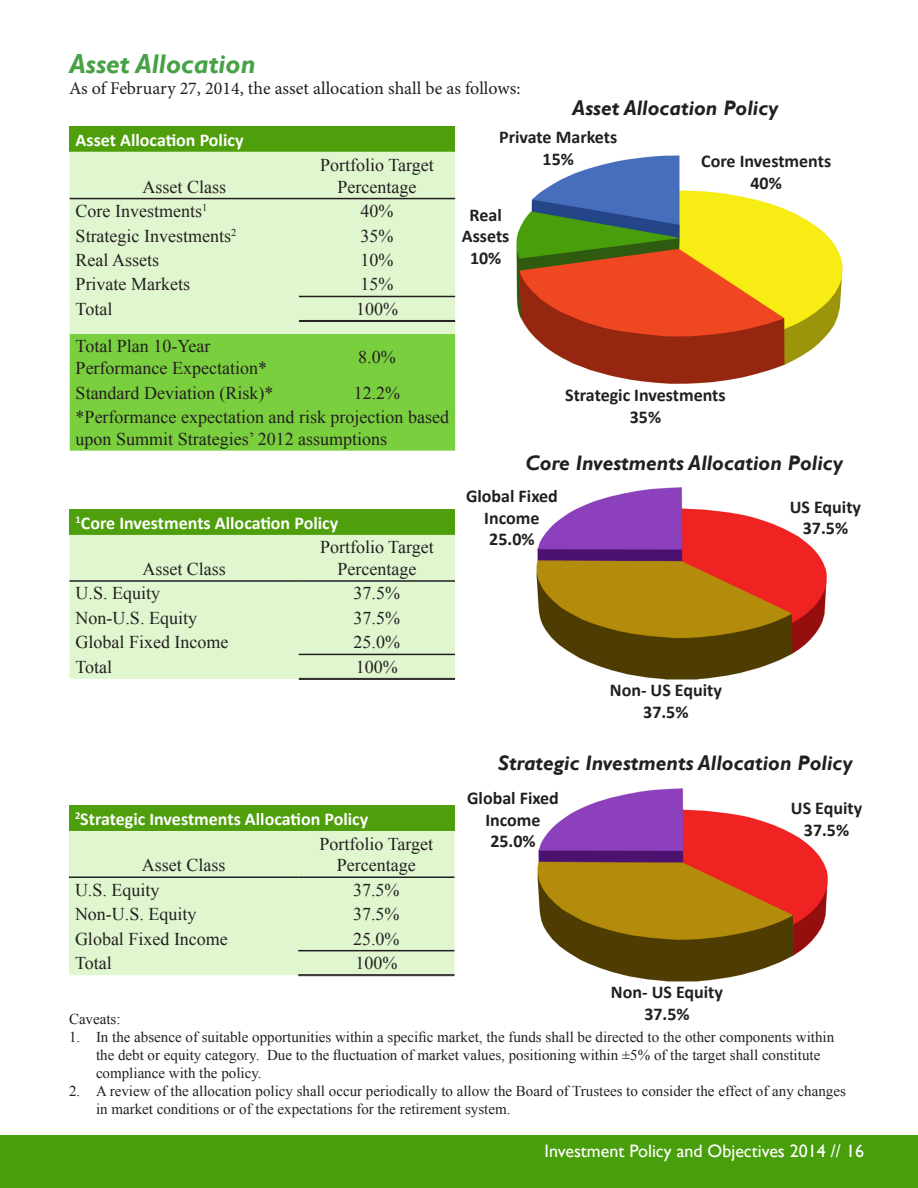
<style>
.page{position:relative;width:918px;height:1188px;background:#fff}
.page>*{position:absolute;margin:0;border:0;box-sizing:border-box;transform-origin:0 0}
.t1{font:italic 700 27px "Gill Sans";color:#47a146}
.t2{font:italic 700 21px "Gill Sans";color:#231f20}
.t3{font:18px/21.6px "Times New Roman";color:#231f20;text-align:center}
.t4{font:700 18px/21.6px "Calibri";color:#231f20;text-align:center}
.t5{font:700 18px "Calibri";color:#fff}
.t6{font:18px "Minion Pro";color:#231f20}
.t7{font:18px "Gill Sans";color:#fff}
.t8{font:15px/18px "Times New Roman";color:#231f20}
</style>
<div class="page">
<img style="left:0;top:126px;width:918px;height:1062px">
<img style="left:513px;top:150px;width:337px;height:239px">
<img style="left:532px;top:480px;width:298px;height:205px">
<img style="left:534px;top:782px;width:297px;height:205px">
<div style="left:70px;top:126px;width:385px;height:26px;background:#4e9f0b"></div>
<div style="left:70px;top:152px;width:385px;height:182px;background:#dff6cf"></div>
<div style="left:70px;top:334px;width:385px;height:117px;background:#7acf3e"></div>
<hr style="left:70px;top:198px;width:229px;height:1px;background:#231f20">
<hr style="left:299px;top:198px;width:156px;height:1px;background:#231f20">
<hr style="left:299px;top:296px;width:156px;height:1px;background:#231f20">
<hr style="left:299px;top:320px;width:156px;height:1px;background:#231f20">
<hr style="left:299px;top:321px;width:156px;height:1px;background:#231f20">
<div style="left:70px;top:509px;width:385px;height:26px;background:#4e9f0b"></div>
<div style="left:70px;top:535px;width:385px;height:144px;background:#dff6cf"></div>
<hr style="left:70px;top:580px;width:229px;height:2px;background:#231f20">
<hr style="left:299px;top:580px;width:156px;height:2px;background:#231f20">
<hr style="left:299px;top:654px;width:156px;height:1px;background:#231f20">
<hr style="left:299px;top:678px;width:156px;height:1px;background:#231f20">
<hr style="left:299px;top:679px;width:156px;height:1px;background:#231f20">
<div style="left:69px;top:806px;width:385px;height:25px;background:#4e9f0b"></div>
<div style="left:69px;top:831px;width:385px;height:144px;background:#dff6cf"></div>
<hr style="left:69px;top:876px;width:229px;height:2px;background:#231f20">
<hr style="left:298px;top:876px;width:156px;height:2px;background:#231f20">
<hr style="left:298px;top:950px;width:156px;height:1px;background:#231f20">
<hr style="left:298px;top:974px;width:156px;height:1px;background:#231f20">
<hr style="left:298px;top:975px;width:156px;height:1px;background:#231f20">
<p class="t1" style="left:69px;top:48px;width:188px">Asset Allocation</p>
<p class="t6" style="left:69px;top:76px;width:453px">As of February 27, 2014, the asset allocation shall be as follows:</p>
<p class="t2" style="left:572px;top:96px;width:208px">Asset Allocation Policy</p>
<p class="t5" style="left:76px;top:128px;width:169px">Asset Allocation Policy</p>
<p class="t3" style="left:143px;top:175px;width:85px">Asset Class</p>
<p class="t3" style="left:320px;top:154px;width:115px">Portfolio Target<br>Percentage</p>
<p class="t3" style="left:76px;top:200px;width:133px">Core Investments<sup>1</sup></p>
<p class="t3" style="left:361px;top:200px;width:34px">40%</p>
<p class="t3" style="left:76px;top:224px;width:162px">Strategic Investments<sup>2</sup></p>
<p class="t3" style="left:361px;top:224px;width:34px">35%</p>
<p class="t3" style="left:76px;top:249px;width:85px">Real Assets</p>
<p class="t3" style="left:361px;top:249px;width:34px">10%</p>
<p class="t3" style="left:76px;top:273px;width:116px">Private Markets</p>
<p class="t3" style="left:361px;top:273px;width:34px">15%</p>
<p class="t3" style="left:76px;top:298px;width:38px">Total</p>
<p class="t3" style="left:356px;top:298px;width:43px">100%</p>
<p class="t3" style="left:76px;top:335px;width:193px;text-align:left">Total Plan 10-Year<br>Performance Expectation*</p>
<p class="t3" style="left:358px;top:346px;width:39px">8.0%</p>
<p class="t3" style="left:76px;top:381px;width:199px">Standard Deviation (Risk)*</p>
<p class="t3" style="left:354px;top:381px;width:48px">12.2%</p>
<p class="t3" style="left:76px;top:406px;width:375px;text-align:left">*Performance expectation and risk projection based upon Summit Strategies’ 2012 assumptions</p>
<p class="t5" style="left:76px;top:511px;width:264px"><sup>1</sup>Core Investments Allocation Policy</p>
<p class="t3" style="left:142px;top:558px;width:85px">Asset Class</p>
<p class="t3" style="left:320px;top:536px;width:115px">Portfolio Target<br>Percentage</p>
<p class="t3" style="left:76px;top:582px;width:86px">U.S. Equity</p>
<p class="t3" style="left:354px;top:582px;width:48px">37.5%</p>
<p class="t3" style="left:76px;top:607px;width:123px">Non-U.S. Equity</p>
<p class="t3" style="left:354px;top:607px;width:48px">37.5%</p>
<p class="t3" style="left:76px;top:631px;width:154px">Global Fixed Income</p>
<p class="t3" style="left:354px;top:631px;width:48px">25.0%</p>
<p class="t3" style="left:76px;top:656px;width:38px">Total</p>
<p class="t3" style="left:356px;top:656px;width:43px">100%</p>
<p class="t4" style="left:499px;top:126px;width:120px">Private Markets</p>
<p class="t4" style="left:543px;top:148px;width:33px">15%</p>
<p class="t4" style="left:470px;top:204px;width:34px">Real</p>
<p class="t4" style="left:462px;top:225px;width:49px">Assets</p>
<p class="t4" style="left:470px;top:247px;width:33px">10%</p>
<p class="t4" style="left:701px;top:150px;width:131px">Core Investments</p>
<p class="t4" style="left:751px;top:172px;width:33px">40%</p>
<p class="t4" style="left:565px;top:385px;width:162px">Strategic Investments</p>
<p class="t4" style="left:630px;top:406px;width:33px">35%</p>
<p class="t2" style="left:526px;top:451px;width:319px">Core Investments Allocation Policy</p>
<p class="t4" style="left:790px;top:496px;width:73px">US Equity</p>
<p class="t4" style="left:803px;top:517px;width:47px">37.5%</p>
<p class="t4" style="left:466px;top:485px;width:93px">Global Fixed<br>Income</p>
<p class="t4" style="left:489px;top:529px;width:47px">25.0%</p>
<p class="t4" style="left:610px;top:680px;width:114px">Non- US Equity</p>
<p class="t4" style="left:643px;top:701px;width:47px">37.5%</p>
<p class="t5" style="left:75px;top:808px;width:295px"><sup>2</sup>Strategic Investments Allocation Policy</p>
<p class="t3" style="left:142px;top:854px;width:85px">Asset Class</p>
<p class="t3" style="left:320px;top:833px;width:115px">Portfolio Target<br>Percentage</p>
<p class="t3" style="left:75px;top:879px;width:86px">U.S. Equity</p>
<p class="t3" style="left:353px;top:879px;width:48px">37.5%</p>
<p class="t3" style="left:75px;top:903px;width:123px">Non-U.S. Equity</p>
<p class="t3" style="left:353px;top:903px;width:48px">37.5%</p>
<p class="t3" style="left:75px;top:928px;width:154px">Global Fixed Income</p>
<p class="t3" style="left:353px;top:928px;width:48px">25.0%</p>
<p class="t3" style="left:75px;top:952px;width:38px">Total</p>
<p class="t3" style="left:355px;top:952px;width:43px">100%</p>
<p class="t2" style="left:498px;top:751px;width:356px">Strategic Investments Allocation Policy</p>
<p class="t4" style="left:791px;top:798px;width:73px">US Equity</p>
<p class="t4" style="left:804px;top:819px;width:47px">37.5%</p>
<p class="t4" style="left:467px;top:787px;width:93px">Global Fixed<br>Income</p>
<p class="t4" style="left:490px;top:830px;width:47px">25.0%</p>
<p class="t4" style="left:611px;top:981px;width:114px">Non- US Equity</p>
<p class="t4" style="left:644px;top:1003px;width:47px">37.5%</p>
<p class="t8" style="left:69px;top:1010px;width:53px">Caveats:</p>
<p class="t8" style="left:96px;top:1028px;width:740px;text-indent:-27px">1. In the absence of suitable opportunities within a specific market, the funds shall be directed to the other components within the debt or equity category. Due to the fluctuation of market values, positioning within ±5% of the target shall constitute compliance with the policy.</p>
<p class="t8" style="left:96px;top:1082px;width:751px;text-indent:-27px">2. A review of the allocation policy shall occur periodically to allow the Board of Trustees to consider the effect of any changes in market conditions or of the expectations for the retirement system.</p>
<p class="t7" style="left:545px;top:1140px;width:321px">Investment Policy and Objectives 2014 // 16</p>
</div>
